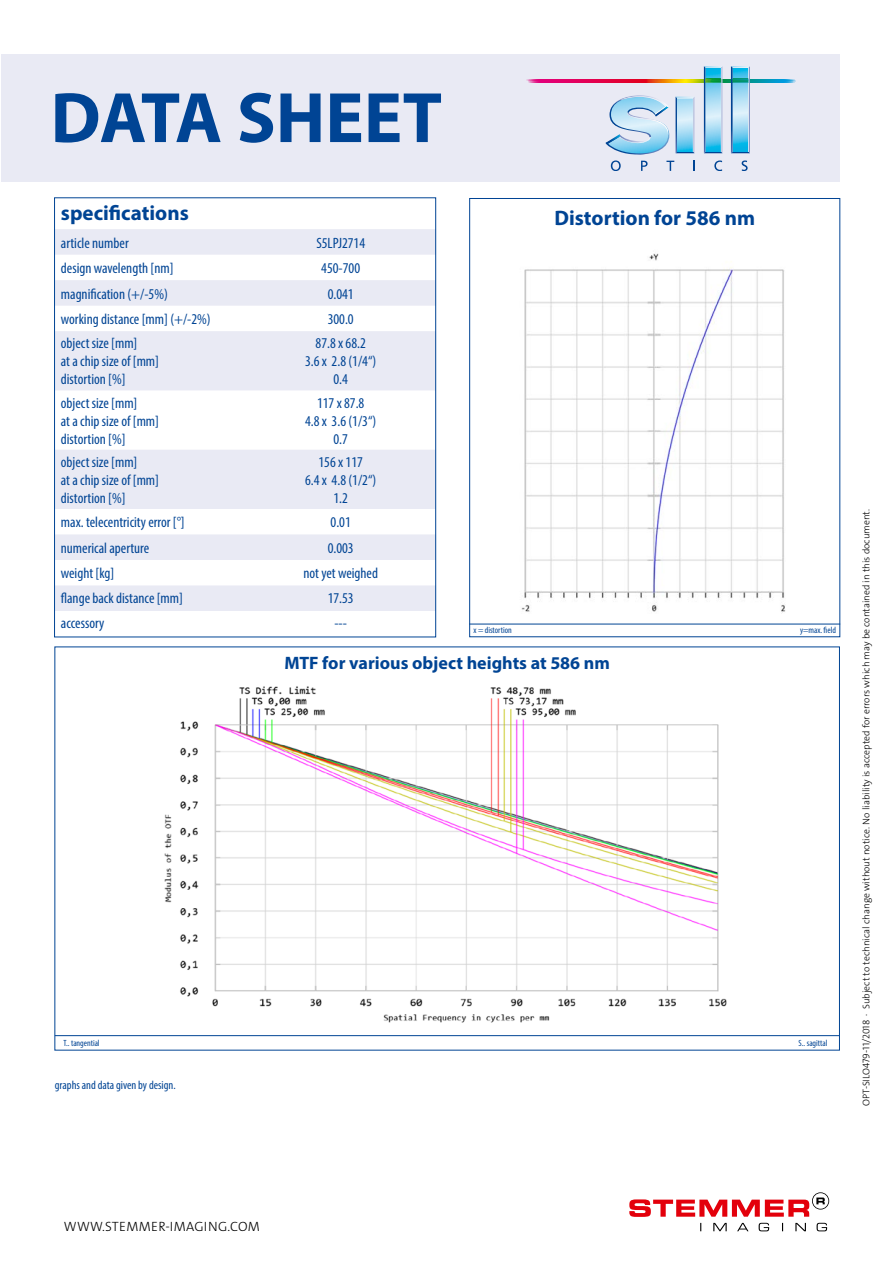
<style>
.page{position:relative;width:893px;height:1263px;background:#fff}
.page>*{position:absolute;margin:0;border:0;box-sizing:border-box;transform-origin:0 0}
.t1{font:700 72px "Myriad Pro";color:#004494}
.t2{font:700 21px "Myriad Pro";color:#004494}
.t3{font:700 18px "Myriad Pro";color:#004494}
.t4{font:condensed 15px/18px "Myriad Pro";color:#004494}
.t5{font:13.5px "The Sans LP3 Lig";letter-spacing:.025em;color:#000}
.t6{font:condensed 12px "Myriad Pro";color:#004494}
.t7{font:9.75px "The Sans LP3 Lig";color:#000}
.t8{font:condensed 9px "Myriad Pro";color:#004494}
</style>
<div class="page">
<svg style="left:56px;top:229px;width:378px;height:382px;fill:#e9eaf4"></svg>
<div style="left:1px;top:54px;width:839px;height:128px;background:#e9eaf4"></div>
<svg style="left:527px;top:79px;width:262px;height:1px"></svg>
<svg style="left:528px;top:82px;width:266px;height:1px"></svg>
<svg style="left:528px;top:81px;width:265px;height:1px"></svg>
<svg style="left:526px;top:80px;width:269px;height:1px"></svg>
<svg style="left:605px;top:66px;width:145px;height:105px"></svg>
<img style="left:521px;top:253px;width:265px;height:360px">
<hr style="left:469px;top:624px;width:371px;height:1px;background:#004494">
<hr style="left:55px;top:1035px;width:784px;height:1px;background:#004494">
<img style="left:164px;top:686px;width:563px;height:337px">
<svg style="left:629px;top:1192px;width:200px;height:39px"></svg>
<h1 class="t1" style="left:51px;top:71px;width:393px">DATA SHEET</h1>
<h2 class="t2" style="left:61px;top:199px;width:129px">specifications</h2>
<p class="t4" style="left:61px;top:233px;width:69px">article number</p>
<p class="t4" style="left:316px;top:233px;width:50px">S5LPJ2714</p>
<p class="t4" style="left:61px;top:259px;width:114px">design wavelength [nm]</p>
<p class="t4" style="left:321px;top:259px;width:40px">450-700</p>
<p class="t4" style="left:61px;top:284px;width:108px">magnification (+/-5%)</p>
<p class="t4" style="left:328px;top:284px;width:28px">0.041</p>
<p class="t4" style="left:61px;top:310px;width:151px">working distance [mm] (+/-2%)</p>
<p class="t4" style="left:328px;top:310px;width:28px">300.0</p>
<p class="t4" style="left:61px;top:334px;width:100px">object size [mm]<br>at a chip size of [mm] distortion [%]</p>
<p class="t4" style="left:305px;top:334px;width:73px;text-align:center">87.8 x 68.2<br>3.6 x 2.8 (1/4“)<br>0.4</p>
<p class="t4" style="left:61px;top:394px;width:100px">object size [mm]<br>at a chip size of [mm] distortion [%]</p>
<p class="t4" style="left:305px;top:394px;width:73px;text-align:center">117 x 87.8<br>4.8 x 3.6 (1/3“)<br>0.7</p>
<p class="t4" style="left:61px;top:453px;width:100px">object size [mm]<br>at a chip size of [mm] distortion [%]</p>
<p class="t4" style="left:305px;top:453px;width:73px;text-align:center">156 x 117<br>6.4 x 4.8 (1/2“)<br>1.2</p>
<p class="t4" style="left:61px;top:513px;width:125px">max. telecentricity error [°]</p>
<p class="t4" style="left:331px;top:513px;width:22px">0.01</p>
<p class="t4" style="left:61px;top:539px;width:90px">numerical aperture</p>
<p class="t4" style="left:328px;top:539px;width:28px">0.003</p>
<p class="t4" style="left:61px;top:564px;width:55px">weight [kg]</p>
<p class="t4" style="left:303px;top:564px;width:76px">not yet weighed</p>
<p class="t4" style="left:61px;top:589px;width:124px">flange back distance [mm]</p>
<p class="t4" style="left:328px;top:589px;width:28px">17.53</p>
<p class="t4" style="left:61px;top:614px;width:45px">accessory</p>
<p class="t4" style="left:334px;top:614px;width:14px">---</p>
<h2 class="t2" style="left:554px;top:204px;width:202px">Distortion for 586 nm</h2>
<p class="t8" style="left:473px;top:625px;width:40px">x = distortion</p>
<p class="t8" style="left:800px;top:625px;width:37px">y=max. field</p>
<p class="t3" style="left:284px;top:651px;width:327px">MTF for various object heights at 586 nm</p>
<p class="t8" style="left:64px;top:1037px;width:38px">T.. tangential</p>
<p class="t8" style="left:799px;top:1037px;width:30px">S.. sagittal</p>
<p class="t6" style="left:55px;top:1077px;width:122px">graphs and data given by design.</p>
<p class="t7" style="left:860px;top:1106px;width:598px;rotate:-90deg">OPT-SILO479-11/2018 ∙ Subject to technical change without notice. No liability is accepted for errors which may be contained in this document.</p>
<p class="t5" style="left:64px;top:1218px;width:197px">WWW.STEMMER-IMAGING.COM</p>
</div>
